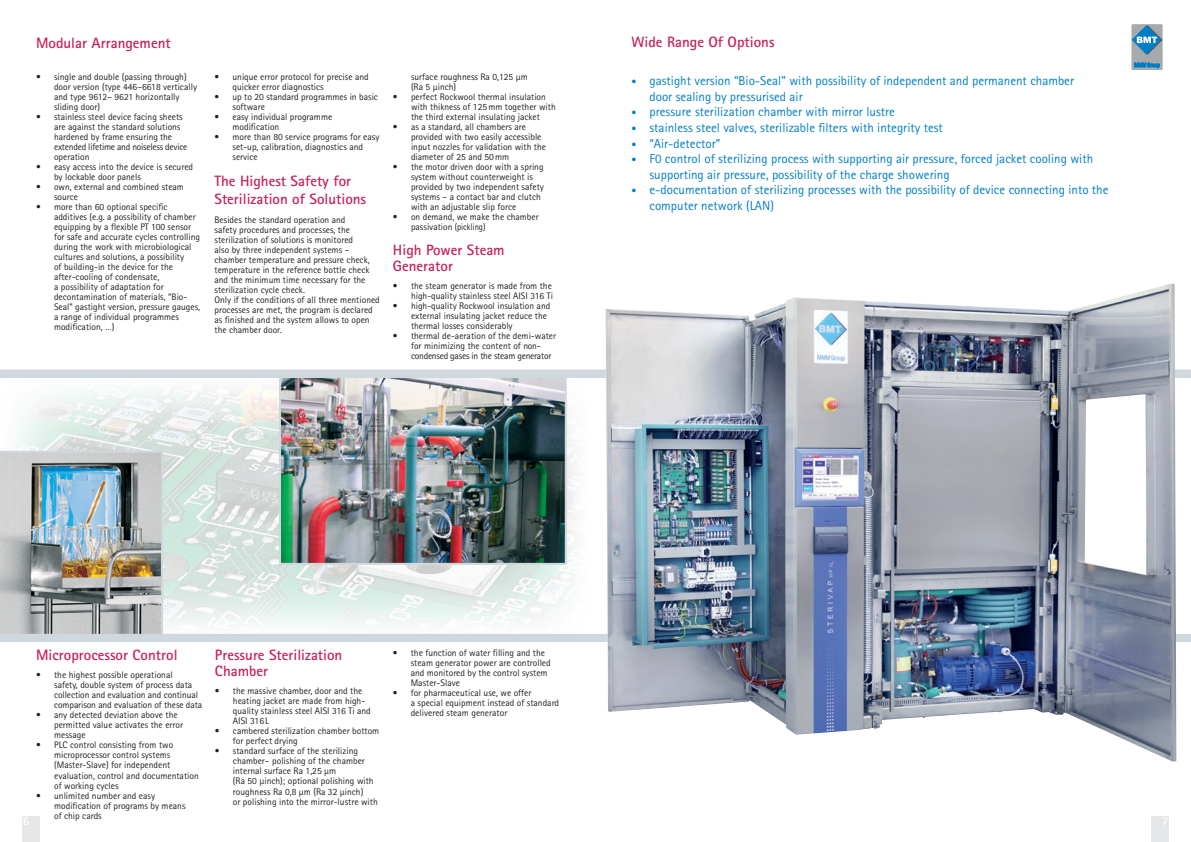
<style>
.page{position:relative;width:1191px;height:842px;background:#fff}
.page>*{position:absolute;margin:0;border:0;box-sizing:border-box;transform-origin:0 0}
.t1{font:700 15px/16px "Rotis Sans Serif Std";color:#c7205c}
.t2{font:13px/15.6px "Rotis Sans Serif Std";color:#007ec5}
.t3{font:700 12px "Rotis Sans Serif Std";color:#fff}
.t4{font:9.5px/10px "Rotis Sans Serif Std";color:#231f20}
.s1{font-size:10px}
</style>
<div class="page">
<div style="left:23px;top:816px;width:17px;height:26px;background:#e6e7e9"></div>
<div style="left:1151px;top:816px;width:17px;height:26px;background:#e6e7e9"></div>
<div style="left:1131px;top:24px;width:31px;height:46px;background:#a8a9ad;border-radius:2px"></div>
<svg style="left:1134px;top:63px;width:25px;height:5px"></svg>
<svg style="left:1132px;top:26px;width:30px;height:28px"></svg>
<img style="left:0;top:377px;width:595px;height:265px">
<img style="left:282px;top:379px;width:282px;height:72px">
<div style="left:0;top:370px;width:1191px;height:7px;background:#cfd8dd"></div>
<img style="left:0;top:451px;width:1191px;height:190px">
<img style="left:605px;top:283px;width:571px;height:479px">
<h1 class="t1" style="left:36px;top:34px;width:136px">Modular Arrangement</h1>
<p class="t4" style="left:54px;top:72px;width:144px;text-indent:-18px">• single and double (passing through) door version (type 446–6618 vertically and type 9612– 9621 horizontally sliding door)</p>
<p class="t4" style="left:54px;top:112px;width:135px;text-indent:-18px">• stainless steel device facing sheets are against the standard solutions hardened by frame ensuring the extended lifetime and noiseless device operation</p>
<p class="t4" style="left:54px;top:162px;width:141px;text-indent:-18px">• easy access into the device is secured by lockable door panels</p>
<p class="t4" style="left:54px;top:182px;width:131px;text-indent:-18px">• own, external and combined steam source</p>
<p class="t4" style="left:54px;top:202px;width:148px;text-indent:-18px">• more than 60 optional specific additives (e.g. a possibility of chamber equipping by a flexible PT 100 sensor for safe and accurate cycles controlling during the work with microbiological cultures and solutions, a possibility<br>of building-in the device for the after-cooling of condensate,<br>a possibility of adaptation for decontamination of materials, “Bio-Seal” gastight version, pressure gauges, a range of individual programmes modification, …)</p>
<p class="t4" style="left:232px;top:72px;width:138px;text-indent:-18px">• unique error protocol for precise and quicker error diagnostics</p>
<p class="t4" style="left:232px;top:92px;width:147px;text-indent:-18px">• up to 20 standard programmes in basic software</p>
<p class="t4" style="left:232px;top:112px;width:101px;text-indent:-18px">• easy individual programme modification</p>
<p class="t4" style="left:232px;top:132px;width:148px;text-indent:-18px">• more than 80 service programs for easy set-up, calibration, diagnostics and service</p>
<h1 class="t1" style="left:214px;top:172px;width:153px;line-height:18px">The Highest Safety for<br>Sterilization of Solutions</h1>
<p class="t4" style="left:214px;top:214px;width:167px">Besides the standard operation and<br>safety procedures and processes, the sterilization of solutions is monitored<br>also by three independent systems – chamber temperature and pressure check, temperature in the reference bottle check and the minimum time necessary for the sterilization cycle check.<br>Only if the conditions of all three mentioned processes are met, the program is declared as finished and the system allows to open the chamber door.</p>
<p class="t4" style="left:411px;top:72px;width:118px">surface roughness Ra 0,125 μm (Ra 5 μinch)</p>
<p class="t4" style="left:411px;top:92px;width:146px;text-indent:-18px">• perfect Rockwool thermal insulation with thikness of 125mm together with the third external insulating jacket</p>
<p class="t4" style="left:411px;top:122px;width:137px;text-indent:-18px">• as a standard, all chambers are provided with two easily accessible input nozzles for validation with the diameter of 25 and 50mm</p>
<p class="t4" style="left:411px;top:162px;width:134px;text-indent:-18px">• the motor driven door with a spring system without counterweight is provided by two independent safety systems – a contact bar and clutch with an adjustable slip force</p>
<p class="t4" style="left:411px;top:212px;width:129px;text-indent:-18px">• on demand, we make the chamber passivation (pickling)</p>
<h1 class="t1" style="left:393px;top:241px;width:113px">High Power Steam<br>Generator</h1>
<p class="t4" style="left:393px;top:281px;width:161px;text-align:right">• the steam generator is made from the high-quality stainless steel AISI 316 Ti</p>
<p class="t4" style="left:411px;top:301px;width:141px;text-indent:-18px">• high-quality Rockwool insulation and external insulating jacket reduce the thermal losses considerably</p>
<p class="t4" style="left:411px;top:331px;width:147px;text-indent:-18px">• thermal de-aeration of the demi-water for minimizing the content of non&shy;condensed gases in the steam generator</p>
<h1 class="t1" style="left:631px;top:34px;width:145px">Wide Range Of Options</h1>
<h2 class="t2" style="left:649px;top:73px;width:426px;text-indent:-18px"><span class="s1">•</span> gastight version “Bio-Seal” with possibility of independent and permanent chamber door sealing by pressurised air</h2>
<h2 class="t2" style="left:631px;top:104px;width:265px"><span class="s1">•</span> pressure sterilization chamber with mirror lustre</h2>
<h2 class="t2" style="left:631px;top:120px;width:313px"><span class="s1">•</span> stainless steel valves, sterilizable filters with integrity test</h2>
<h2 class="t2" style="left:631px;top:135px;width:90px"><span class="s1">•</span> “Air-detector”</h2>
<h2 class="t2" style="left:649px;top:151px;width:445px;text-indent:-18px"><span class="s1">•</span> F0 control of sterilizing process with supporting air pressure, forced jacket cooling with supporting air pressure, possibility of the charge showering</h2>
<h2 class="t2" style="left:649px;top:182px;width:460px;text-indent:-18px"><span class="s1">•</span> e-documentation of sterilizing processes with the possibility of device connecting into the computer network (LAN)</h2>
<h1 class="t1" style="left:36px;top:647px;width:143px">Microprocessor Control</h1>
<p class="t4" style="left:54px;top:670px;width:149px;text-indent:-18px">• the highest possible operational<br>safety, double system of process data collection and evaluation and continual comparison and evaluation of these data</p>
<p class="t4" style="left:54px;top:710px;width:130px;text-indent:-18px">• any detected deviation above the permitted value activates the error message</p>
<p class="t4" style="left:54px;top:740px;width:146px;text-indent:-18px">• PLC control consisting from two microprocessor control systems (Master-Slave) for independent evaluation, control and documentation of working cycles</p>
<p class="t4" style="left:54px;top:790px;width:133px;text-indent:-18px">• unlimited number and easy modification of programs by means of chip cards</p>
<h1 class="t1" style="left:215px;top:647px;width:129px">Pressure Sterilization<br>Chamber</h1>
<p class="t4" style="left:233px;top:686px;width:139px;text-indent:-18px">• the massive chamber, door and the heating jacket are made from high&shy;quality stainless steel AISI 316 Ti and<br>AISI 316 L</p>
<p class="t4" style="left:233px;top:726px;width:148px;text-indent:-18px">• cambered sterilization chamber bottom for perfect drying</p>
<p class="t4" style="left:233px;top:746px;width:146px;text-indent:-18px">• standard surface of the sterilizing chamber– polishing of the chamber internal surface Ra 1,25 μm<br>(Ra 50 μinch); optional polishing with roughness Ra 0,8 μm (Ra 32 μinch)<br>or polishing into the mirror-lustre with</p>
<p class="t4" style="left:411px;top:648px;width:141px;text-indent:-18px">• the function of water filling and the steam generator power are controlled and monitored by the control system<br>Master-Slave</p>
<p class="t4" style="left:411px;top:688px;width:150px;text-indent:-18px">• for pharmaceutical use, we offer<br>a special equipment instead of standard delivered steam generator</p>
<p class="t3" style="left:23px;top:813px;width:8px">6</p>
<p class="t3" style="left:1161px;top:813px;width:8px">7</p>
</div>
